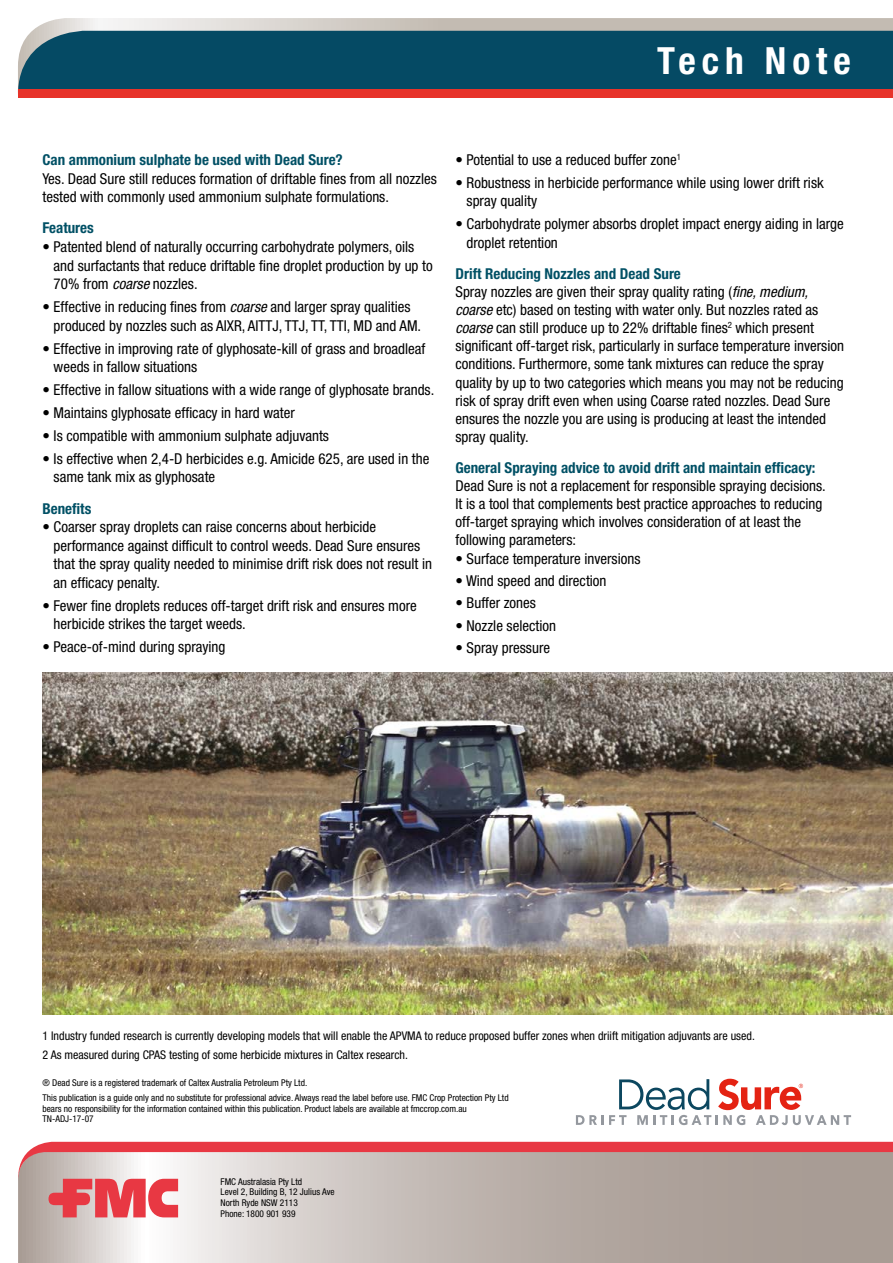
<style>
.page{position:relative;width:893px;height:1263px;background:#fff}
.page>*{position:absolute;margin:0;border:0;box-sizing:border-box;transform-origin:0 0}
.t1{font:700 condensed 37.5px "Helvetica Neue";letter-spacing:.16em;color:#fff}
.t2{font:condensed 15px/18.6px "Helvetica Neue";color:#000}
.t3{font:700 condensed 15px "Helvetica Neue";color:#005065}
.t4{font:condensed 12px/18.6px "Helvetica Neue";color:#000}
.t5{font:condensed 9.3px/10.6px "Helvetica Neue";color:#000}
.s1{font-style:italic}
.s2{font-weight:700;color:#005065}
</style>
<div class="page">
<svg style="left:18px;top:1217px;width:875px;height:46px;background:#c3bab5"></svg>
<svg style="left:18px;top:1142px;width:875px;height:75px;background:#c8a09e"></svg>
<svg style="left:32px;top:18px;width:861px;height:13px;background:#cdc8c2"></svg>
<div style="left:18px;top:31px;width:875px;height:59px;background:#054a64"></div>
<div style="left:18px;top:90px;width:875px;height:8px;background:#e7332a"></div>
<img style="left:43px;top:673px;width:850px;height:341px">
<svg style="left:576px;top:1079px;width:275px;height:46px"></svg>
<h1 class="t1" style="left:657px;top:38px;width:195px">Tech Note</h1>
<p class="t3" style="left:43px;top:150px;width:302px">Can ammonium sulphate be used with Dead Sure?</p>
<p class="t2" style="left:43px;top:169px;width:396px">Yes. Dead Sure still reduces formation of driftable fines from all nozzles tested with commonly used ammonium sulphate formulations.</p>
<p class="t3" style="left:43px;top:219px;width:53px">Features</p>
<p class="t2" style="left:54px;top:237px;width:381px;text-indent:-11px">• Patented blend of naturally occurring carbohydrate polymers, oils and surfactants that reduce driftable fine droplet production by up to<br>70% from <span class="s1">coarse</span> nozzles.</p>
<p class="t2" style="left:54px;top:297px;width:369px;text-indent:-11px">• Effective in reducing fines from <span class="s1">coarse</span> and larger spray qualities produced by nozzles such as AIXR, AITTJ, TTJ, TT, TTI, MD and AM.</p>
<p class="t2" style="left:54px;top:339px;width:373px;text-indent:-11px">• Effective in improving rate of glyphosate-kill of grass and broadleaf weeds in fallow situations</p>
<p class="t2" style="left:43px;top:380px;width:393px">• Effective in fallow situations with a wide range of glyphosate brands.</p>
<p class="t2" style="left:43px;top:403px;width:254px">• Maintains glyphosate efficacy in hard water</p>
<p class="t2" style="left:43px;top:426px;width:288px">• Is compatible with ammonium sulphate adjuvants</p>
<p class="t2" style="left:54px;top:449px;width:377px;text-indent:-11px">• Is effective when 2,4-D herbicides e.g. Amicide 625, are used in the same tank mix as glyphosate</p>
<p class="t3" style="left:43px;top:499px;width:50px">Benefits</p>
<p class="t2" style="left:54px;top:517px;width:380px;text-indent:-11px">• Coarser spray droplets can raise concerns about herbicide performance against difficult to control weeds. Dead Sure ensures that the spray quality needed to minimise drift risk does not result in an efficacy penalty.</p>
<p class="t2" style="left:54px;top:596px;width:365px;text-indent:-11px">• Fewer fine droplets reduces off-target drift risk and ensures more herbicide strikes the target weeds.</p>
<p class="t2" style="left:43px;top:637px;width:184px">• Peace-of-mind during spraying</p>
<p class="t2" style="left:455px;top:150px;width:227px">• Potential to use a reduced buffer zone<sup>1</sup></p>
<p class="t2" style="left:467px;top:173px;width:359px;text-indent:-11px">• Robustness in herbicide performance while using lower drift risk spray quality</p>
<p class="t2" style="left:467px;top:214px;width:379px;text-indent:-11px">• Carbohydrate polymer absorbs droplet impact energy aiding in large droplet retention</p>
<p class="t2" style="left:455px;top:264px;width:390px;line-height:18.1px"><span class="s2">Drift Reducing Nozzles and Dead Sure<br></span>Spray nozzles are given their spray quality rating (<span class="s1">fine, medium, coarse</span> etc) based on testing with water only. But nozzles rated as <span class="s1">coarse</span> can still produce up to 22% driftable fines<sup>2</sup> which present significant off-target risk, particularly in surface temperature inversion conditions. Furthermore, some tank mixtures can reduce the spray quality by up to two categories which means you may not be reducing risk of spray drift even when using Coarse rated nozzles. Dead Sure ensures the nozzle you are using is producing at least the intended spray quality.</p>
<p class="t3" style="left:455px;top:458px;width:362px">General Spraying advice to avoid drift and maintain efficacy:</p>
<p class="t2" style="left:455px;top:476px;width:372px;line-height:18.1px">Dead Sure is not a replacement for responsible spraying decisions.<br>It is a tool that complements best practice approaches to reducing off-target spraying which involves consideration of at least the following parameters:</p>
<p class="t2" style="left:455px;top:549px;width:187px">• Surface temperature inversions</p>
<p class="t2" style="left:455px;top:571px;width:153px">• Wind speed and direction</p>
<p class="t2" style="left:455px;top:594px;width:82px">• Buffer zones</p>
<p class="t2" style="left:455px;top:616px;width:102px">• Nozzle selection</p>
<p class="t2" style="left:455px;top:638px;width:96px">• Spray pressure</p>
<p class="t4" style="left:43px;top:1026px;width:714px">1 Industry funded research is currently developing models that will enable the APVMA to reduce proposed buffer zones when driift mitigation adjuvants are used.<br>2 As measured during CPAS testing of some herbicide mixtures in Caltex research.</p>
<p class="t5" style="left:43px;top:1075px;width:468px;line-height:14.9px">® Dead Sure is a registered trademark of Caltex Australia Petroleum Pty Ltd.<br>This publication is a guide only and no substitute for professional advice. Always read the label before use. FMC Crop Protection Pty Ltd</p>
<p class="t5" style="left:43px;top:1103px;width:426px">bears no responsibility for the information contained within this publication. Product labels are available at fmccrop.com.au<br>TN-ADJ-17-07</p>
<p class="t5" style="left:221px;top:1176px;width:116px">FMC Australasia Pty Ltd<br>Level 2, Building B, 12 Julius Ave<br>North Ryde NSW 2113<br>Phone: 1800 901 939</p>
</div>
